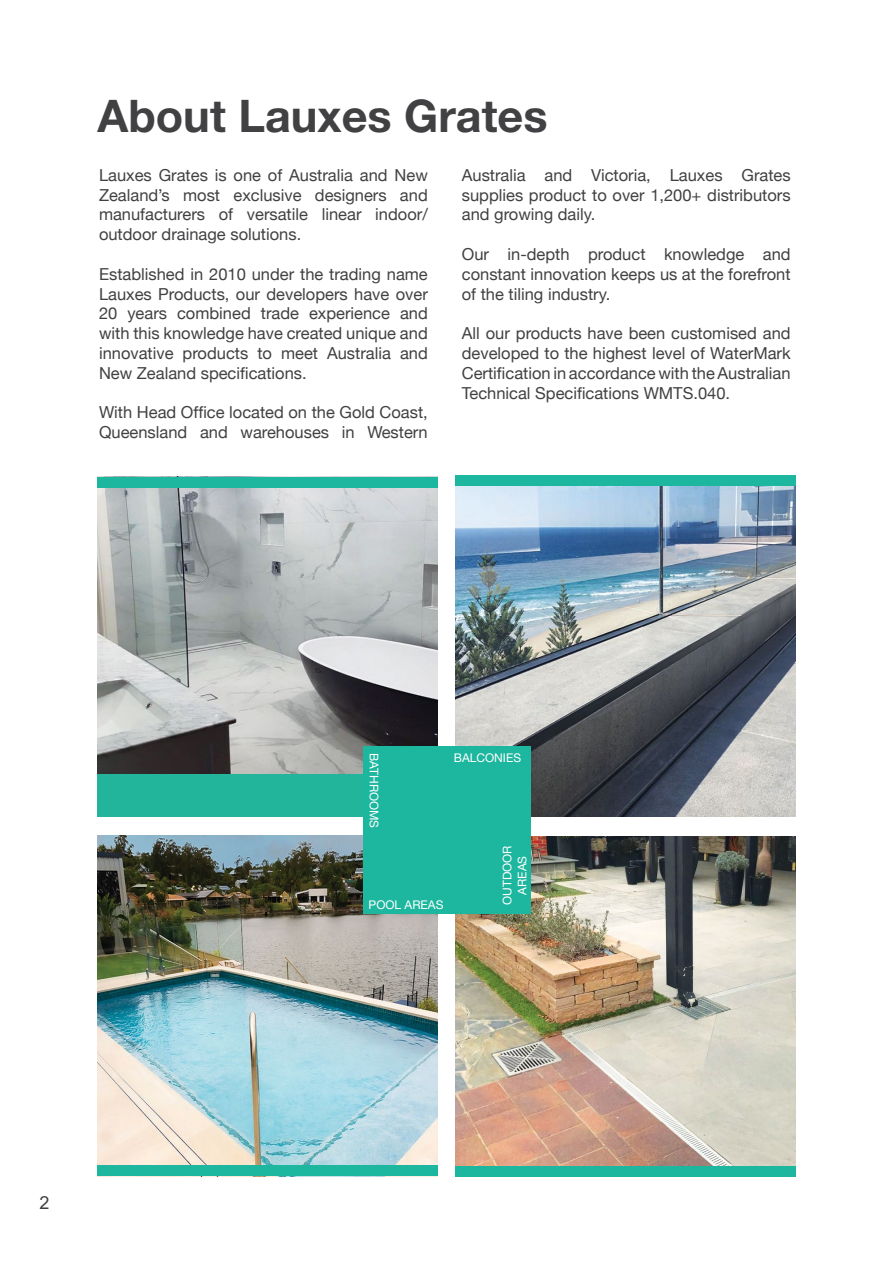
<style>
.page{position:relative;width:893px;height:1263px;background:#fff}
.page>*{position:absolute;margin:0;border:0;box-sizing:border-box;transform-origin:0 0}
.t1{font:700 45px "Helvetica Neue LT Std";color:#414042}
.t2{font:18px "Arial";color:#414042}
.t3{font:16.5px/19.8px "Helvetica Neue";color:#414042;text-align:justify}
.t4{font:12px/15px "Helvetica Neue LT Std";color:#fff;text-align:center}
</style>
<div class="page">
<div style="left:98px;top:477px;width:340px;height:340px;background:#22b59c"></div>
<img style="left:98px;top:488px;width:340px;height:286px">
<img style="left:98px;top:836px;width:340px;height:329px">
<img style="left:455px;top:486px;width:340px;height:331px">
<img style="left:455px;top:836px;width:340px;height:330px">
<div style="left:98px;top:477px;width:340px;height:10px;background:#1db69f"></div>
<div style="left:98px;top:1165px;width:340px;height:11px;background:#1db69f"></div>
<div style="left:455px;top:475px;width:340px;height:11px;background:#1db69f"></div>
<div style="left:455px;top:1166px;width:340px;height:10px;background:#1db69f"></div>
<div style="left:363px;top:746px;width:168px;height:168px;background:#1db69f"></div>
<h1 class="t1" style="left:98px;top:88px;width:452px">About Lauxes Grates</h1>
<p class="t3" style="left:99px;top:165px;width:330px">Lauxes Grates is one of Australia and New Zealand’s most exclusive designers and manufacturers of versatile linear indoor/ outdoor drainage solutions.</p>
<p class="t3" style="left:99px;top:264px;width:330px">Established in 2010 under the trading name Lauxes Products, our developers have over 20 years combined trade experience and with this knowledge have created unique and innovative products to meet Australia and New Zealand specifications.</p>
<p class="t3" style="left:99px;top:402px;width:330px">With Head Office located on the Gold Coast,<br>Queensland and warehouses in Western</p>
<p class="t3" style="left:462px;top:165px;width:330px">Australia and Victoria, Lauxes Grates supplies product to over 1,200+ distributors and growing daily.</p>
<p class="t3" style="left:462px;top:244px;width:330px">Our in-depth product knowledge and constant innovation keeps us at the forefront of the tiling industry.</p>
<p class="t3" style="left:462px;top:323px;width:330px">All our products have been customised and developed to the highest level of WaterMark Certification in accordance with the Australian Technical Specifications WMTS.040.</p>
<p class="t2" style="left:39px;top:1190px;width:12px">2</p>
<p class="t4" style="left:382px;top:753px;width:77px;rotate:90deg">BATHROOMS</p>
<p class="t4" style="left:369px;top:897px;width:76px">POOL AREAS</p>
<p class="t4" style="left:454px;top:750px;width:69px">BALCONIES</p>
<p class="t4" style="left:500px;top:905px;width:61px;rotate:-90deg">OUTDOOR<br>AREAS</p>
</div>
